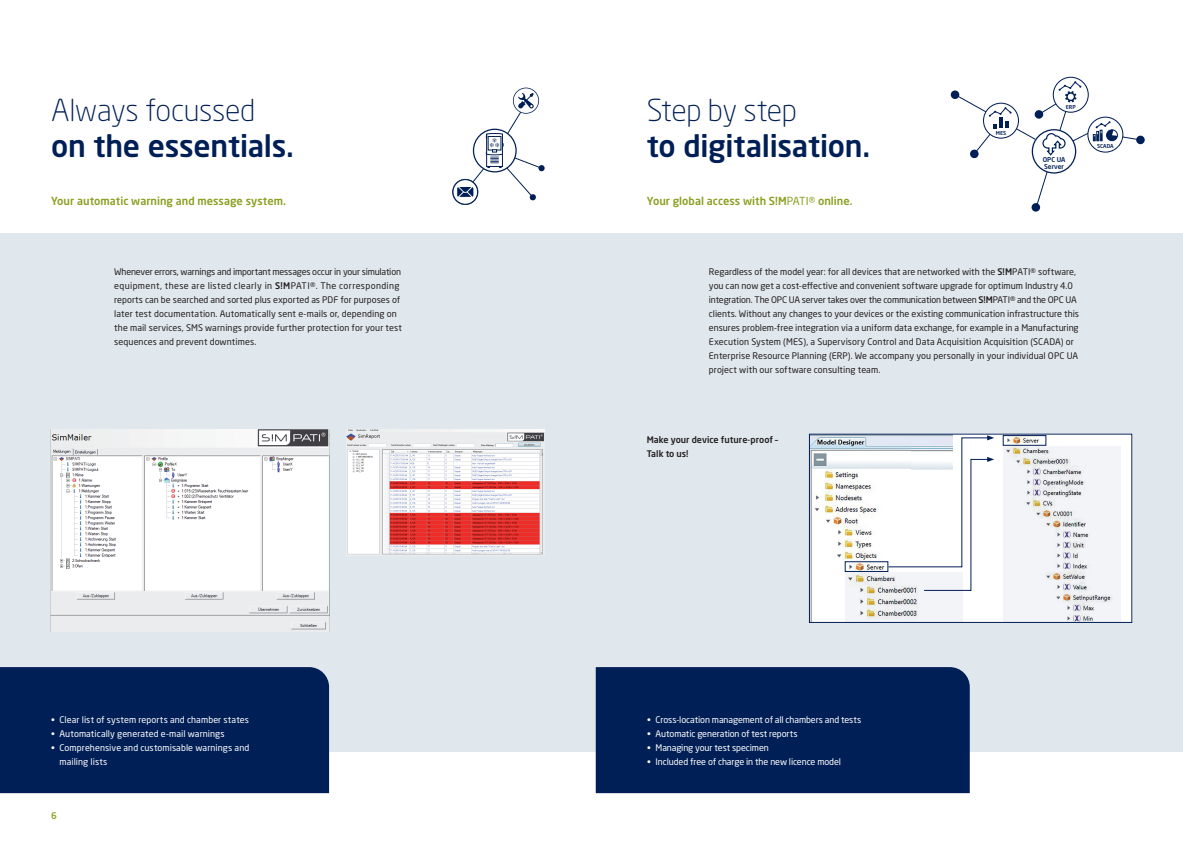
<style>
.page{position:relative;width:1183px;height:842px;background:#fff}
.page>*{position:absolute;margin:0;border:0;box-sizing:border-box;transform-origin:0 0}
.t1{font:500 30px "Neo Sans W1 G";letter-spacing:-.01em;color:#001f56}
.t2{font:300 30px "Neo Sans Pro";letter-spacing:-.015em;color:#001f56}
.t3{font:500 11px "Neo Sans W1 G";color:#8aa022}
.t4{font:9px/14px "Neo Sans W1 G";color:#231f20}
.t5{font:9px/14px "Neo Sans W1 G";color:#fff}
.t6{font:500 9px/14px "Neo Sans W1 G";color:#231f20}
.t7{font:500 9px "Neo Sans W1 G";color:#8aa022}
.t8{font:500 6.6px/6.8px "Neo Sans W1 G";color:#001f56}
.t9{font:500 5.4px "Neo Sans W1 G";color:#001f56}
.s1{font-weight:500}
.s2{font-weight:400}
</style>
<div class="page">
<div style="left:0;top:233px;width:1182px;height:518px;background:#e1e8ed"></div>
<div style="left:808px;top:434px;width:323px;height:189px;background:#fff"></div>
<img style="left:1007px;top:436px;width:40px;height:10px">
<img style="left:810px;top:436px;width:77px;height:185px">
<svg style="left:887px;top:436px;width:106px;height:155px"></svg>
<svg style="left:844px;top:572px;width:118px;height:49px;fill:#f3f4f7"></svg>
<svg style="left:1003px;top:446px;width:117px;height:175px;fill:#f3f4f7"></svg>
<div style="left:844px;top:561px;width:44px;height:11px;border:1px solid #001f56"></div>
<div style="left:1002px;top:435px;width:44px;height:11px;border:1px solid #001f56"></div>
<div style="left:808px;top:434px;width:323px;height:189px;border:1px solid #001f56"></div>
<div style="left:595px;top:667px;width:374px;height:126px;background:#001f56"></div>
<img style="left:51px;top:429px;width:278px;height:201px">
<img style="left:346px;top:429px;width:198px;height:126px">
<div style="left:0;top:667px;width:329px;height:126px;background:#001f56"></div>
<svg style="left:452px;top:179px;width:26px;height:26px"></svg>
<svg style="left:452px;top:179px;width:25px;height:25px"></svg>
<svg style="left:457px;top:88px;width:87px;height:114px"></svg>
<svg style="left:950px;top:90px;width:9px;height:9px"></svg>
<div style="left:1135px;top:136px;width:9px;height:8px;background:#001f56;border-radius:50%"></div>
<svg style="left:1031px;top:203px;width:8px;height:9px"></svg>
<svg style="left:953px;top:77px;width:187px;height:131px"></svg>
<h1 class="t2" style="left:51px;top:92px;width:206px">Always focussed</h1>
<h1 class="t1" style="left:51px;top:127px;width:244px">on the essentials.</h1>
<p class="t3" style="left:51px;top:194px;width:236px">Your automatic warning and message system.</p>
<p class="t4" style="left:114px;top:265px;width:289px">Whenever errors, warnings and important messages occur in your simulation equipment, these are listed clearly in <span class="s1">S!M</span>PATI®. The corresponding reports can be searched and sorted plus exported as PDF for purposes of later test documentation. Automatically sent e-mails or, depending on the mail services, SMS warnings provide further protection for your test sequences and prevent downtimes.</p>
<p class="t5" style="left:51px;top:713px;width:199px">• Clear list of system reports and chamber states</p>
<p class="t5" style="left:51px;top:727px;width:175px">• Automatically generated e-mail warnings</p>
<p class="t5" style="left:60px;top:741px;width:191px;text-indent:-9px">• Comprehensive and customisable warnings and mailing lists</p>
<p class="t7" style="left:51px;top:810px;width:7px">6</p>
<h1 class="t2" style="left:646px;top:92px;width:152px">Step by step</h1>
<h1 class="t1" style="left:646px;top:127px;width:225px">to digitalisation.</h1>
<p class="t9" style="left:1096px;top:143px;width:18px">SCADA</p>
<p class="t9" style="left:1065px;top:104px;width:11px">ERP</p>
<p class="t9" style="left:995px;top:129px;width:12px">MES</p>
<p class="t8" style="left:1042px;top:156px;width:24px">OPC UA<br>Server</p>
<p class="t3" style="left:646px;top:194px;width:207px">Your global access with S!M<span class="s2">PATI®</span> online.</p>
<p class="t4" style="left:708px;top:265px;width:371px">Regardless of the model year: for all devices that are networked with the <span class="s1">S!M</span>PATI® software, you can now get a cost-effective and convenient software upgrade for optimum Industry 4.0 integration. The OPC UA server takes over the communication between <span class="s1">S!M</span>PATI® and the OPC UA clients. Without any changes to your devices or the existing communication infrastructure this ensures problem-free integration via a uniform data exchange, for example in a Manufacturing Execution System (MES), a Supervisory Control and Data Acquisition Acquisition (SCADA) or Enterprise Resource Planning (ERP). We accompany you personally in your individual OPC UA project with our software consulting team.</p>
<p class="t6" style="left:646px;top:432px;width:133px">Make your device future-proof –<br>Talk to us!</p>
<p class="t5" style="left:647px;top:713px;width:215px">• Cross-location management of all chambers and tests</p>
<p class="t5" style="left:647px;top:727px;width:152px">• Automatic generation of test reports</p>
<p class="t5" style="left:647px;top:741px;width:123px">• Managing your test specimen</p>
<p class="t5" style="left:647px;top:755px;width:195px">• Included free of charge in the new licence model</p>
</div>
